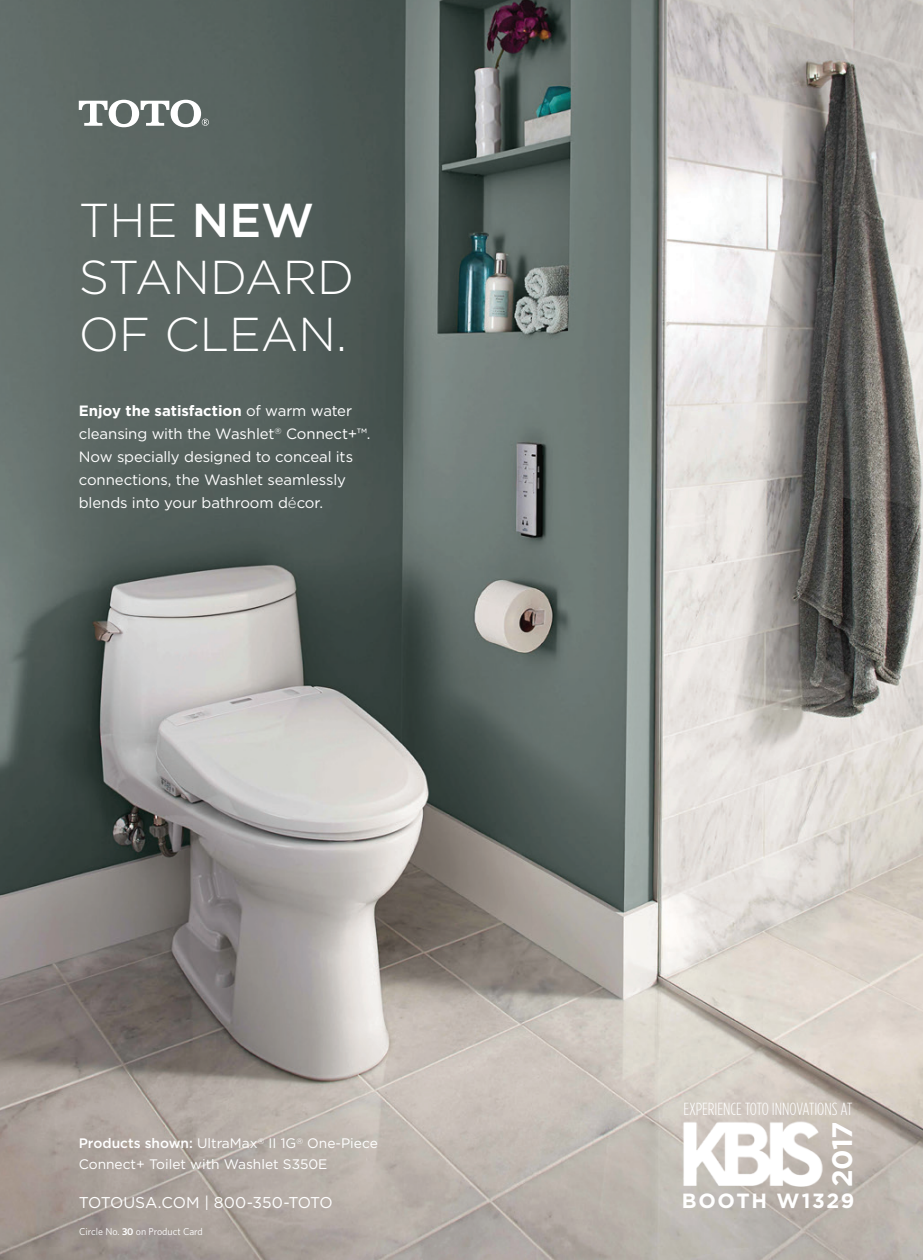
<style>
.page{position:relative;width:923px;height:1260px;background:#fff}
.page>*{position:absolute;margin:0;border:0;box-sizing:border-box;transform-origin:0 0}
.t1{font:300 47.5px/57px "Gotham";color:#fff}
.t2{font:700 28.12px "Gotham";color:#fff}
.t3{font:700 20.5px "Gotham";letter-spacing:.08em;color:#fff}
.t4{font:300 17.5px "Gotham Condensed";letter-spacing:-.005em;color:#fff}
.t5{font:15.62px "Gotham";letter-spacing:-.01em;color:#fff}
.t6{font:14.88px/23.1px "Gotham";letter-spacing:-.01em;color:#fff}
.t7{font:13.75px/21px "Gotham";color:#fff}
.t8{font:10px "Whitney";color:#fff}
.s1{font-weight:500}
.s2{font-weight:700}
.s3{font-weight:300}
.s4{font-weight:600}
</style>
<div class="page">
<img style="left:0;top:0;width:922px;height:1260px">
<svg style="left:79px;top:100px;width:130px;height:27px"></svg>
<img style="left:680px;top:1119px;width:174px;height:77px">
<h1 class="t1" style="left:79px;top:191px;width:277px">THE <span class="s1">NEW<br></span>STANDARD<br>OF CLEAN.</h1>
<p class="t6" style="left:79px;top:399px;width:293px"><span class="s2">Enjoy the satisfaction</span> of warm water cleansing with the Washlet<sup>®</sup> Connect+™.<br>Now specially designed to conceal its connections, the Washlet seamlessly blends into your bathroom d<span class="s3">é</span>cor.</p>
<p class="t7" style="left:79px;top:1132px;width:300px"><span class="s1">Products shown:</span> UltraMax<sup>®</sup> II 1G<sup>®</sup> One-Piece<br>Connect+ Toilet with Washlet S350E</p>
<p class="t5" style="left:79px;top:1194px;width:256px">TOTOUSA.COM | 800-350-TOTO</p>
<p class="t8" style="left:79px;top:1225px;width:125px">Circle No. <span class="s4">30</span> on Product Card</p>
<p class="t4" style="left:683px;top:1100px;width:170px">EXPERIENCE TOTO INNOVATIONS AT</p>
<h2 class="t2" style="left:825px;top:1187px;width:66px;rotate:-90deg">2017</h2>
<h3 class="t3" style="left:681px;top:1189px;width:174px">BOOTH W1329</h3>
</div>
